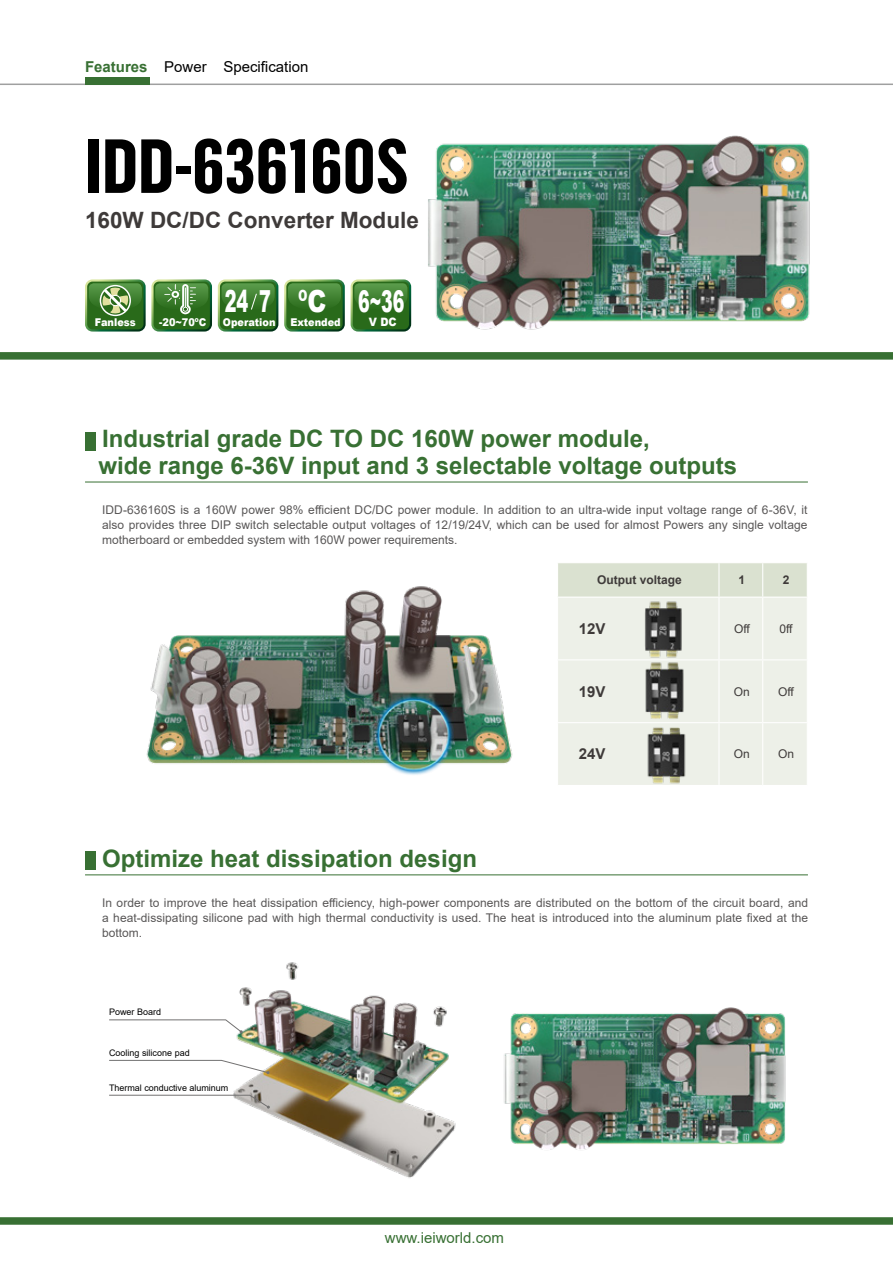
<style>
.page{position:relative;width:893px;height:1263px;background:#fff}
.page>*{position:absolute;margin:0;border:0;box-sizing:border-box;transform-origin:0 0}
.t1{font:700 75px "Flama Condensed";color:#000}
.t2{font:900 30.45px "Arial";color:#fff;scale:.58 1}
.t3{font:700 30.45px "Arial";color:#fff;scale:.8 1}
.t4{font:900 30px "Arial";color:#fff;scale:.58 1}
.t5{font:700 24px/27px "Arial";color:#387033}
.t6{font:700 22.5px "Arial";color:#3e3a39}
.t7{font:15px "Arial";color:#000}
.t8{font:15px "Arial";color:#387033}
.t9{font:700 15px "Arial";color:#3e3a39}
.t10{font:12px/15px "Arial";color:#595757;text-align:justify}
.t11{font:700 12px "Arial";color:#3e3a39}
.t12{font:12px "Arial";color:#3e3a39}
.t13{font:900 11.55px "Arial";color:#fff;scale:.91 1}
.t14{font:900 10.8px "Arial";color:#fff;scale:.91 1}
.t15{font:9px "Arial";color:#000}
.s1{font-weight:700;color:#387033}
.s2{font-weight:900}
</style>
<div class="page">
<div style="left:0;top:1217px;width:893px;height:8px;background:#387033"></div>
<div style="left:0;top:352px;width:893px;height:8px;background:#387033"></div>
<hr style="left:0;top:84px;width:893px;height:1px;background:#9fa0a0">
<div style="left:85px;top:78px;width:65px;height:7px;background:#387033"></div>
<svg style="left:558px;top:563px;width:249px;height:34px"></svg>
<div style="left:558px;top:598px;width:249px;height:187px;background:#edf0e8"></div>
<hr style="left:718px;top:563px;width:1px;height:34px;background:#fff">
<hr style="left:762px;top:563px;width:1px;height:34px;background:#fff">
<hr style="left:718px;top:598px;width:1px;height:61px;background:#fff">
<hr style="left:762px;top:598px;width:1px;height:61px;background:#fff">
<hr style="left:557px;top:659px;width:162px;height:1px;background:#fff">
<hr style="left:719px;top:659px;width:44px;height:1px;background:#fff">
<hr style="left:718px;top:660px;width:1px;height:62px;background:#fff">
<hr style="left:763px;top:659px;width:45px;height:1px;background:#fff">
<hr style="left:762px;top:660px;width:1px;height:62px;background:#fff">
<hr style="left:557px;top:722px;width:162px;height:1px;background:#fff">
<hr style="left:719px;top:722px;width:44px;height:1px;background:#fff">
<hr style="left:718px;top:723px;width:1px;height:62px;background:#fff">
<hr style="left:763px;top:722px;width:45px;height:1px;background:#fff">
<hr style="left:762px;top:723px;width:1px;height:62px;background:#fff">
<hr style="left:85px;top:874px;width:723px;height:1px;background:#387033">
<div style="left:85px;top:851px;width:11px;height:19px;background:#387033"></div>
<hr style="left:85px;top:482px;width:723px;height:1px;background:#387033">
<div style="left:85px;top:432px;width:11px;height:18px;background:#387033"></div>
<div style="left:152px;top:280px;width:59px;height:50px;background:#296a1a;border-radius:6px"></div>
<div style="left:151px;top:279px;width:61px;height:53px;border:2px solid #fff;border-radius:6px"></div>
<svg style="left:155px;top:283px;width:53px;height:31px"></svg>
<div style="left:219px;top:280px;width:58px;height:50px;background:#296a1a;border-radius:6px"></div>
<div style="left:218px;top:279px;width:60px;height:53px;border:2px solid #fff;border-radius:6px"></div>
<svg style="left:222px;top:283px;width:53px;height:27px"></svg>
<div style="left:285px;top:280px;width:59px;height:50px;background:#296a1a;border-radius:6px"></div>
<div style="left:284px;top:279px;width:61px;height:53px;border:2px solid #fff;border-radius:6px"></div>
<svg style="left:288px;top:283px;width:53px;height:21px"></svg>
<div style="left:352px;top:280px;width:58px;height:50px;background:#296a1a;border-radius:6px"></div>
<div style="left:351px;top:279px;width:60px;height:53px;border:2px solid #fff;border-radius:6px"></div>
<svg style="left:354px;top:283px;width:53px;height:21px"></svg>
<div style="left:86px;top:280px;width:59px;height:50px;background:#296a1a;border-radius:6px"></div>
<div style="left:85px;top:279px;width:61px;height:53px;border:2px solid #fff;border-radius:6px"></div>
<div style="left:100px;top:285px;width:31px;height:31px;border:1px solid #fff;border-radius:50%"></div>
<svg style="left:89px;top:283px;width:53px;height:32px"></svg>
<img style="left:416px;top:135px;width:412px;height:225px">
<img style="left:146px;top:586px;width:367px;height:189px">
<img style="left:644px;top:598px;width:40px;height:63px">
<img style="left:640px;top:661px;width:47px;height:61px">
<img style="left:642px;top:721px;width:46px;height:64px">
<img style="left:233px;top:962px;width:223px;height:216px">
<svg style="left:109px;top:1019px;width:134px;height:14px"></svg>
<svg style="left:109px;top:1060px;width:161px;height:14px"></svg>
<svg style="left:109px;top:1094px;width:161px;height:15px"></svg>
<img style="left:504px;top:1007px;width:282px;height:143px">
<p class="t7" style="left:85px;top:57px;width:225px"><span class="s1">Features</span> Power Specification</p>
<h1 class="t1" style="left:85px;top:119px;width:325px">IDD-636160S</h1>
<h3 class="t6" style="left:85px;top:204px;width:335px">160W DC/DC Converter Module</h3>
<p class="t14" style="left:95px;top:315px;width:46px">Fanless</p>
<h2 class="t2" style="left:225px;top:279px;width:81px">24 7</h2>
<p class="t14" style="left:159px;top:315px;width:53px">-20~70ºC</p>
<p class="t14" style="left:223px;top:315px;width:59px">Operation</p>
<h2 class="t3" style="left:299px;top:280px;width:36px">º<span class="s2">C</span></h2>
<p class="t14" style="left:290px;top:315px;width:57px">Extended</p>
<h3 class="t4" style="left:358px;top:279px;width:82px">6~36</h3>
<p class="t13" style="left:369px;top:314px;width:32px">V DC</p>
<h3 class="t5" style="left:98px;top:425px;width:640px">Industrial grade DC TO DC 160W power module,<br>wide range 6-36V input and 3 selectable voltage outputs</h3>
<p class="t10" style="left:102px;top:502px;width:707px">IDD-636160S is a 160W power 98% efficient DC/DC power module. In addition to an ultra-wide input voltage range of 6-36V, it also provides three DIP switch selectable output voltages of 12/19/24V, which can be used for almost Powers any single voltage motherboard or embedded system with 160W power requirements.</p>
<p class="t11" style="left:597px;top:571px;width:86px">Output voltage</p>
<p class="t11" style="left:739px;top:571px;width:8px">1</p>
<p class="t11" style="left:783px;top:571px;width:8px">2</p>
<p class="t9" style="left:579px;top:618px;width:28px">12V</p>
<p class="t12" style="left:734px;top:620px;width:17px">Off</p>
<p class="t12" style="left:779px;top:620px;width:15px">0ff</p>
<p class="t9" style="left:579px;top:681px;width:28px">19V</p>
<p class="t12" style="left:734px;top:683px;width:18px">On</p>
<p class="t12" style="left:778px;top:683px;width:17px">Off</p>
<p class="t9" style="left:579px;top:744px;width:28px">24V</p>
<p class="t12" style="left:734px;top:746px;width:18px">On</p>
<p class="t12" style="left:778px;top:746px;width:18px">On</p>
<h3 class="t5" style="left:102px;top:845px;width:376px">Optimize heat dissipation design</h3>
<p class="t10" style="left:102px;top:895px;width:708px">In order to improve the heat dissipation efficiency, high-power components are distributed on the bottom of the circuit board, and a heat-dissipating silicone pad with high thermal conductivity is used. The heat is introduced into the aluminum plate fixed at the bottom.</p>
<p class="t15" style="left:109px;top:1006px;width:54px">Power Board</p>
<p class="t15" style="left:109px;top:1046px;width:82px">Cooling silicone pad</p>
<p class="t15" style="left:109px;top:1081px;width:121px">Thermal conductive aluminum</p>
<p class="t8" style="left:385px;top:1227px;width:121px">www.ieiworld.com</p>
</div>
